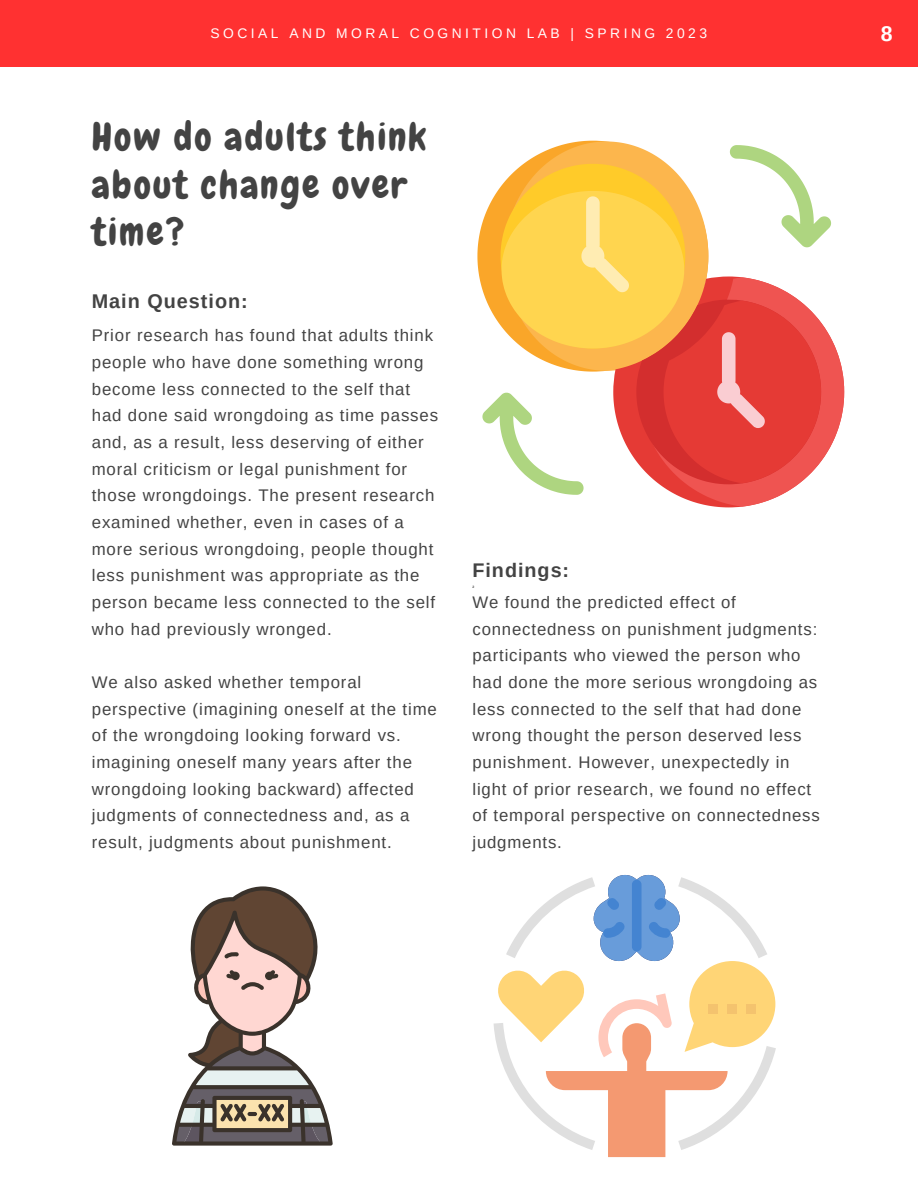
<style>
.page{position:relative;width:918px;height:1188px;background:#fff}
.page>*{position:absolute;margin:0;border:0;box-sizing:border-box;transform-origin:0 0}
.t1{font:38.4px/47.7px "Chewy";letter-spacing:.05em;color:#434343}
.t2{font:700 21.3px "Arimo";color:#fff}
.t3{font:700 19.8px "Arimo";letter-spacing:.05em;color:#434343}
.t4{font:16.8px/26.7px "Arimo";letter-spacing:.05em;color:#434343}
.t5{font:13.8px "Arimo";letter-spacing:.25em;color:#fff}
.t6{font:700 3.3px "Arimo";color:#434343}
</style>
<div class="page">
<div style="left:0;top:0;width:918px;height:67px;background:#ff3131"></div>
<svg style="left:677px;top:338px;width:167px;height:169px"></svg>
<svg style="left:482px;top:145px;width:349px;height:350px"></svg>
<svg style="left:172px;top:886px;width:161px;height:260px"></svg>
<svg style="left:494px;top:875px;width:282px;height:282px"></svg>
<p class="t5" style="left:211px;top:26px;width:498px">SOCIAL AND MORAL COGNITION LAB | SPRING 2023</p>
<h1 class="t1" style="left:92px;top:113px;width:336px">How do adults think about change over time?</h1>
<p class="t3" style="left:92px;top:290px;width:158px">Main Question:</p>
<p class="t4" style="left:92px;top:322px;width:348px">Prior research has found that adults think people who have done something wrong become less connected to the self that had done said wrongdoing as time passes and, as a result, less deserving of either moral criticism or legal punishment for those wrongdoings. The present research examined whether, even in cases of a more serious wrongdoing, people thought less punishment was appropriate as the person became less connected to the self who had previously wronged.</p>
<p class="t4" style="left:92px;top:669px;width:347px">We also asked whether temporal perspective (imagining oneself at the time of the wrongdoing looking forward vs. imagining oneself many years after the wrongdoing looking backward) affected judgments of connectedness and, as a result, judgments about punishment.</p>
<p class="t3" style="left:472px;top:559px;width:98px">Findings:</p>
<p class="t6" style="left:472px;top:585px;width:3px">2</p>
<p class="t4" style="left:472px;top:589px;width:349px">We found the predicted effect of connectedness on punishment judgments: participants who viewed the person who had done the more serious wrongdoing as less connected to the self that had done wrong thought the person deserved less punishment. However, unexpectedly in light of prior research, we found no effect of temporal perspective on connectedness judgments.</p>
<p class="t2" style="left:881px;top:22px;width:13px">8</p>
</div>
